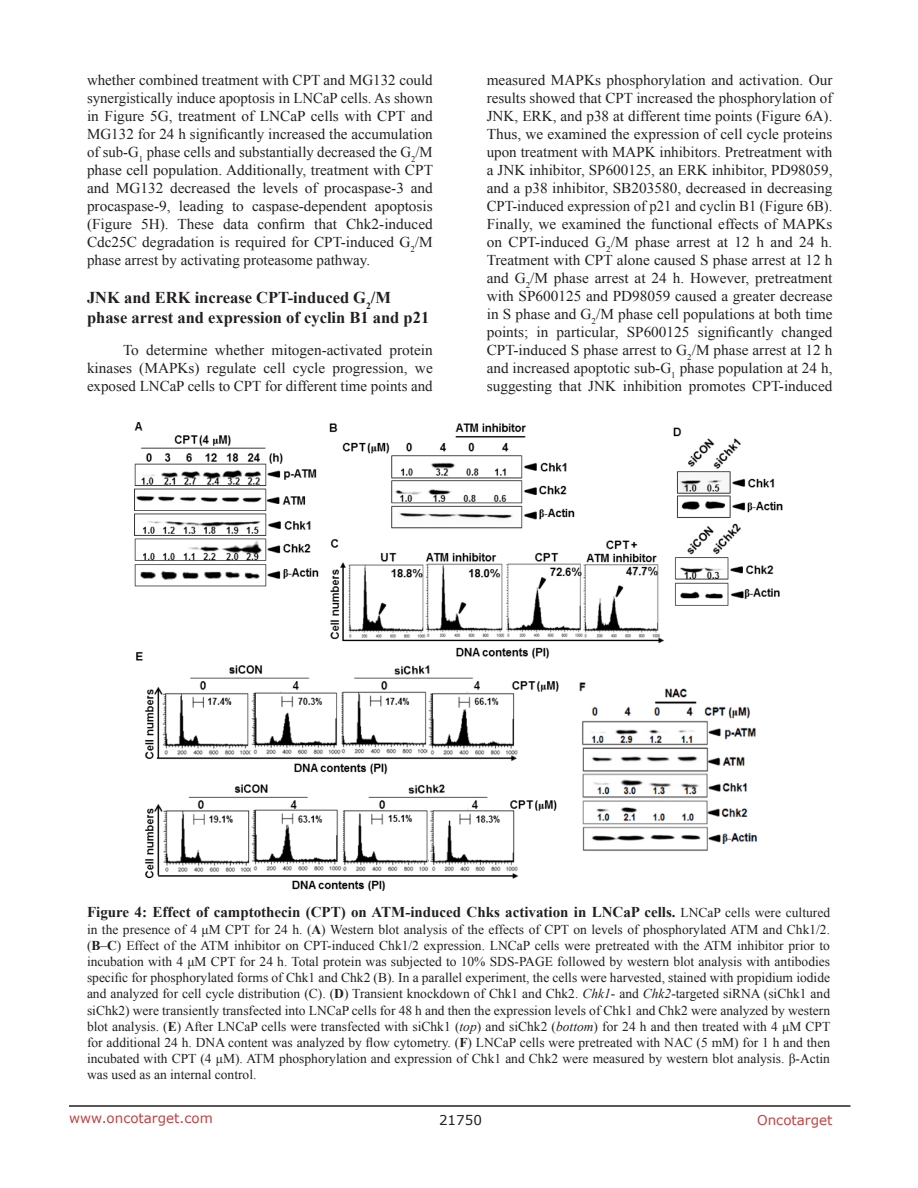
<style>
.page{position:relative;width:918px;height:1188px;background:#fff}
.page>*{position:absolute;margin:0;border:0;box-sizing:border-box;transform-origin:0 0}
.sub_heading_1{font:700 16.5px/19.8px "Times New Roman";color:#231f20}
.BodyText{font:15px/18px "Times New Roman";color:#231f20;text-align:justify}
.Figuretrx{font:700 15px "Times New Roman";color:#231f20}
.Figuretrx-2{font:13.5px/16.2px "Times New Roman";color:#231f20;text-align:justify}
.t1{font:13.5px "Verdana";color:#c24141}
.t2{font:13.5px "Verdana";color:#231f20}
.s1{font-weight:400;font-size:13.5px}
.s2{font-weight:700}
.s3{font-style:italic}
</style>
<div class="page">
<hr style="left:69px;top:1105px;width:781px;height:2px;background:#231f20">
<img style="left:135px;top:423px;width:647px;height:467px">
<p class="BodyText" style="left:87px;top:71px;width:348px">whether combined treatment with CPT and MG132 could synergistically induce apoptosis in LNCaP cells. As shown in Figure 5G, treatment of LNCaP cells with CPT and MG132 for 24 h significantly increased the accumulation of sub-G<sub>1</sub> phase cells and substantially decreased the G<sub>2</sub>/M phase cell population. Additionally, treatment with CPT and MG132 decreased the levels of procaspase-3 and procaspase-9, leading to caspase-dependent apoptosis (Figure 5H). These data confirm that Chk2-induced Cdc25C degradation is required for CPT-induced G<sub>2</sub>/M phase arrest by activating proteasome pathway.</p>
<p class="sub_heading_1" style="left:87px;top:287px;width:344px">JNK and ERK increase CPT-induced G<sub>2</sub>/M phase arrest and expression of cyclin B1 and p21</p>
<p class="BodyText" style="left:87px;top:340px;width:347px;text-indent:36px">To determine whether mitogen-activated protein kinases (MAPKs) regulate cell cycle progression, we exposed LNCaP cells to CPT for different time points and</p>
<p class="BodyText" style="left:487px;top:71px;width:347px">measured MAPKs phosphorylation and activation. Our results showed that CPT increased the phosphorylation of JNK, ERK, and p38 at different time points (Figure 6A).<br>Thus, we examined the expression of cell cycle proteins upon treatment with MAPK inhibitors. Pretreatment with a JNK inhibitor, SP600125, an ERK inhibitor, PD98059, and a p38 inhibitor, SB203580, decreased in decreasing CPT-induced expression of p21 and cyclin B1 (Figure 6B).<br>Finally, we examined the functional effects of MAPKs on CPT-induced G<sub>2</sub>/M phase arrest at 12 h and 24 h.<br>Treatment with CPT alone caused S phase arrest at 12 h and G<sub>2</sub>/M phase arrest at 24 h. However, pretreatment with SP600125 and PD98059 caused a greater decrease in S phase and G<sub>2</sub>/M phase cell populations at both time points; in particular, SP600125 significantly changed CPT-induced S phase arrest to G<sub>2</sub>/M phase arrest at 12 h and increased apoptotic sub-G<sub>1</sub> phase population at 24 h, suggesting that JNK inhibition promotes CPT-induced</p>
<p class="Figuretrx" style="left:87px;top:902px;width:745px">Figure 4: Effect of camptothecin (CPT) on ATM-induced Chks activation in LNCaP cells. <span class="s1">LNCaP cells were cultured</span></p>
<p class="Figuretrx-2" style="left:87px;top:921px;width:745px">in the presence of 4 μM CPT for 24 h. (<span class="s2">A</span>) Western blot analysis of the effects of CPT on levels of phosphorylated ATM and Chk1/2. (<span class="s2">B</span>–<span class="s2">C</span>) Effect of the ATM inhibitor on CPT-induced Chk1/2 expression. LNCaP cells were pretreated with the ATM inhibitor prior to incubation with 4 μM CPT for 24 h. Total protein was subjected to 10% SDS-PAGE followed by western blot analysis with antibodies specific for phosphorylated forms of Chk1 and Chk2 (B). In a parallel experiment, the cells were harvested, stained with propidium iodide and analyzed for cell cycle distribution (C). (<span class="s2">D</span>) Transient knockdown of Chk1 and Chk2. <span class="s3">Chk1</span>- and <span class="s3">Chk2</span>-targeted siRNA (siChk1 and siChk2) were transiently transfected into LNCaP cells for 48 h and then the expression levels of Chk1 and Chk2 were analyzed by western blot analysis. (<span class="s2">E</span>) After LNCaP cells were transfected with siChk1 (<span class="s3">top</span>) and siChk2 (<span class="s3">bottom</span>) for 24 h and then treated with 4 μM CPT for additional 24 h. DNA content was analyzed by flow cytometry. (<span class="s2">F</span>) LNCaP cells were pretreated with NAC (5 mM) for 1 h and then incubated with CPT (4 μM). ATM phosphorylation and expression of Chk1 and Chk2 were measured by western blot analysis. β-Actin was used as an internal control.</p>
<p class="t1" style="left:69px;top:1109px;width:145px">www.oncotarget.com</p>
<p class="t2" style="left:439px;top:1111px;width:44px">21750</p>
<p class="t1" style="left:757px;top:1111px;width:77px">Oncotarget</p>
</div>
